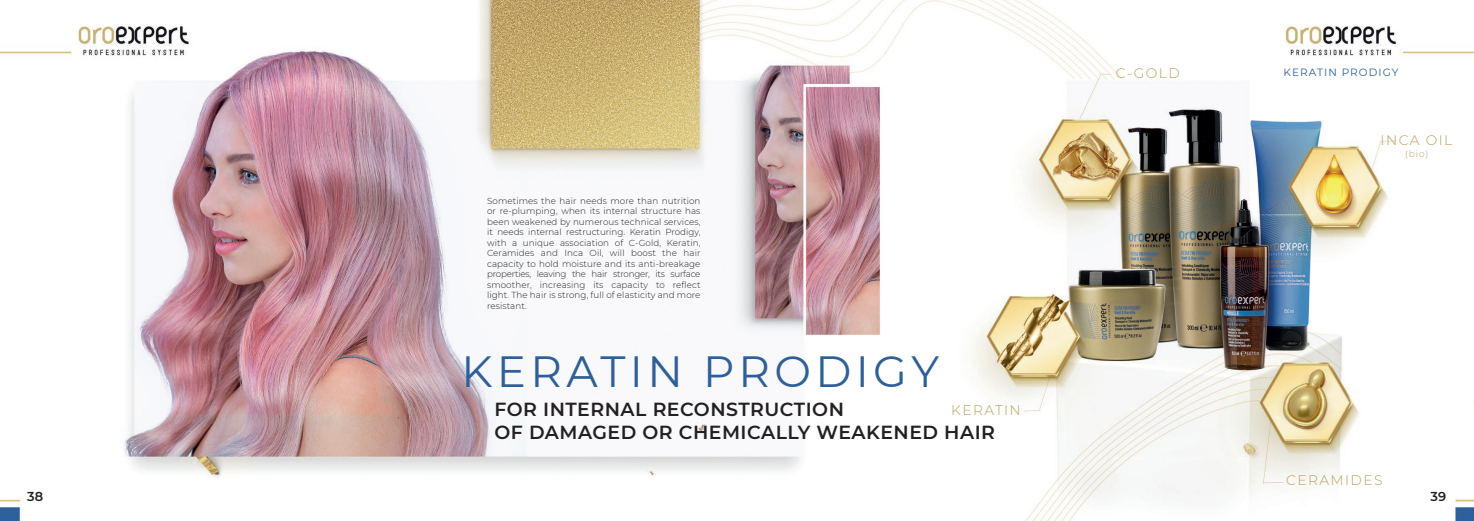
<style>
.page{position:relative;width:1474px;height:521px;background:#fff}
.page>*{position:absolute;margin:0;border:0;box-sizing:border-box;transform-origin:0 0}
.t1{font:43.66px "Montserrat";letter-spacing:.1em;color:#2d609a}
.t2{font:600 18.9px/22.7px "Montserrat";letter-spacing:.025em;color:#231f20}
.t3{font:300 13.83px "Montserrat";letter-spacing:.1em;color:#b9a05e}
.t4{font:600 12.86px "Montserrat";color:#231f20}
.t5{font:10.5px "Montserrat";letter-spacing:.1em;color:#2d609a}
.t6{font:300 9.01px "Montserrat";color:#b9a05e}
.t7{font:300 8.75px/10.5px "Montserrat";letter-spacing:.01em;color:#231f20;text-align:justify}
</style>
<div class="page">
<img style="left:0;top:0;width:1473px;height:521px">
<p class="t7" style="left:487px;top:195px;width:215px">Sometimes the hair needs more than nutrition or re-plumping, when its internal structure has been weakened by numerous technical services, it needs internal restructuring. Keratin Prodigy, with a unique association of C-Gold, Keratin, Ceramides and Inca Oil, will boost the hair capacity to hold moisture and its anti-breakage properties, leaving the hair stronger, its surface smoother, increasing its capacity to reflect light. The hair is strong, full of elasticity and more resistant.</p>
<h1 class="t1" style="left:461px;top:341px;width:479px">KERATIN PRODIGY</h1>
<h2 class="t2" style="left:494px;top:398px;width:502px">FOR INTERNAL RECONSTRUCTION<br>OF DAMAGED OR CHEMICALLY WEAKENED HAIR</h2>
<h3 class="t3" style="left:951px;top:400px;width:71px">KERATIN</h3>
<h3 class="t3" style="left:1115px;top:64px;width:65px">C-GOLD</h3>
<p class="t5" style="left:1283px;top:65px;width:116px">KERATIN PRODIGY</p>
<h3 class="t3" style="left:1380px;top:131px;width:73px">INCA OIL</h3>
<p class="t6" style="left:1404px;top:147px;width:25px">(bio)</p>
<h3 class="t3" style="left:1286px;top:471px;width:98px">CERAMIDES</h3>
<h3 class="t4" style="left:27px;top:487px;width:17px">38</h3>
<h3 class="t4" style="left:1430px;top:487px;width:17px">39</h3>
</div>
